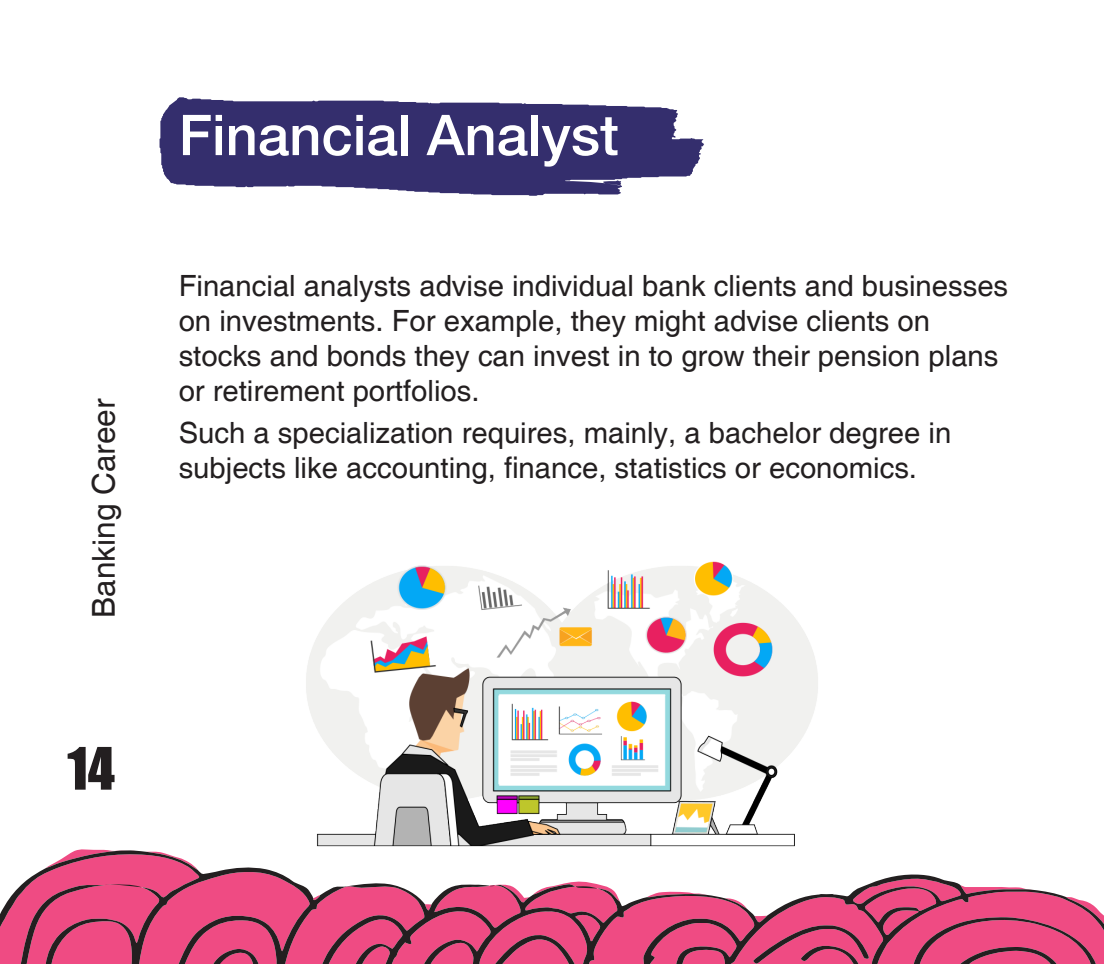
<style>
.page{position:relative;width:1104px;height:964px;background:#fff}
.page>*{position:absolute;margin:0;border:0;box-sizing:border-box;transform-origin:0 0}
.Big_Title_EN{font:500 56.25px "Helvetica Neue LT Std";color:#fff}
.t1{font:54px "Impact";color:#231f20}
.t2{font:31.5px "Helvetica";color:#231f20}
.Body_EN{font:29.25px/35.1px "Helvetica";color:#231f20}
</style>
<div class="page">
<img style="left:159px;top:97px;width:659px;height:750px">
<svg style="left:0;top:849px;width:1103px;height:114px"></svg>
<p class="t2" style="left:86px;top:617px;width:220px;rotate:-90deg">Banking Career</p>
<h2 class="t1" style="left:67px;top:726px;width:49px">14</h2>
<p class="Big_Title_EN" style="left:179px;top:101px;width:441px">Financial Analyst</p>
<p class="Body_EN" style="left:179px;top:269px;width:831px">Financial analysts advise individual bank clients and businesses on investments. For example, they might advise clients on stocks and bonds they can invest in to grow their pension plans or retirement portfolios.</p>
<p class="Body_EN" style="left:179px;top:416px;width:774px">Such a specialization requires, mainly, a bachelor degree in subjects like accounting, finance, statistics or economics.</p>
</div>
